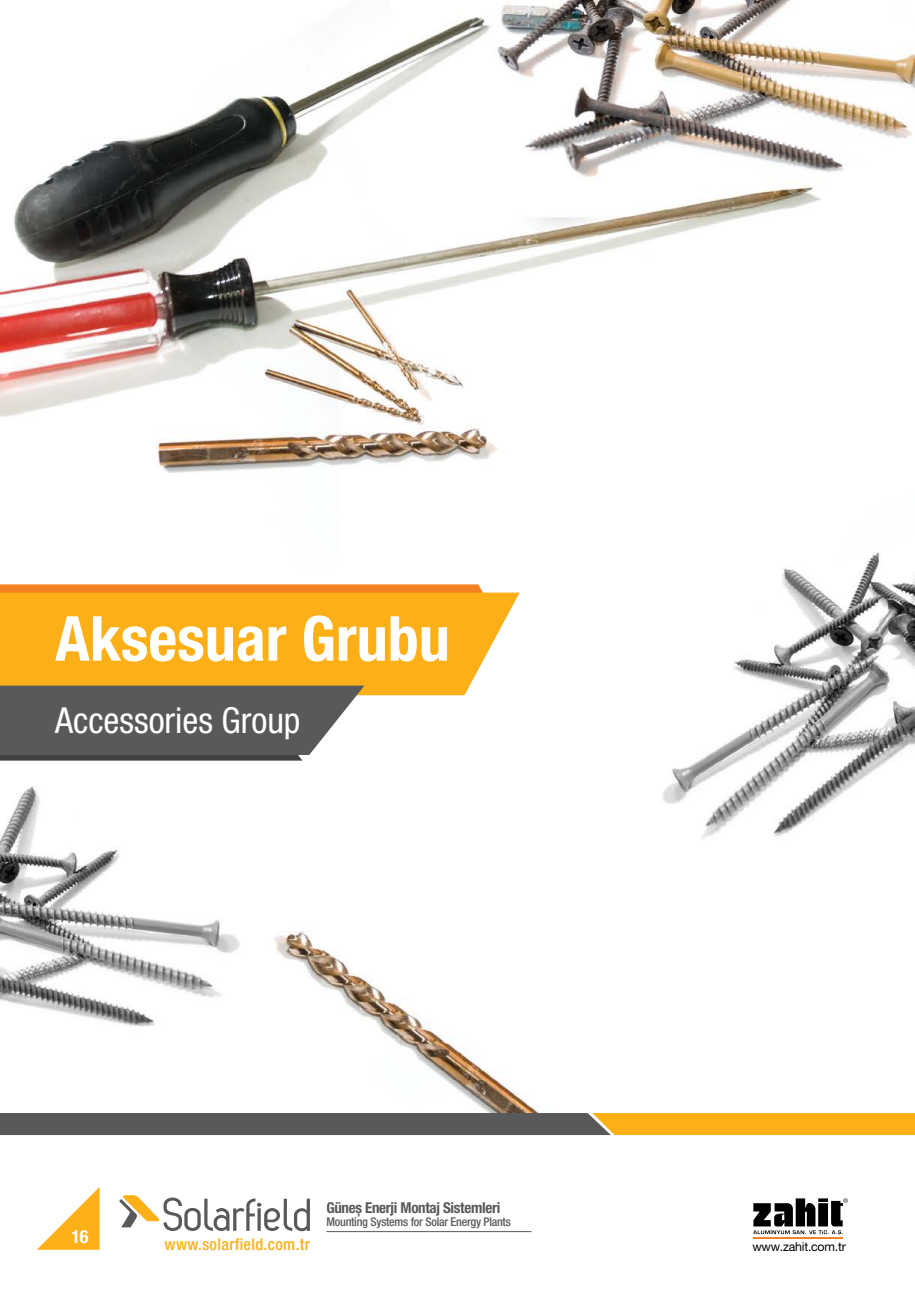
<style>
.page{position:relative;width:915px;height:1306px;background:#fff}
.page>*{position:absolute;margin:0;border:0;box-sizing:border-box;transform-origin:0 0}
.t1{font:700 condensed 62.1px "Helvetica Neue LT Pro";color:#fff}
.t2{font:condensed 35.85px "Helvetica Neue LT Pro";color:#fff}
.t3{font:700 condensed 18.15px "Helvetica Neue LT Pro";color:#fff}
.t4{font:500 condensed 16.35px "Helvetica Neue LT Pro";letter-spacing:.02em;color:#fcaf17}
.t5{font:700 condensed 15px "Helvetica Neue LT Pro";letter-spacing:-.02em;color:#58595b}
.t6{font:12.45px "Helvetica Neue LT Pro";letter-spacing:-.02em;color:#000}
.t7{font:500 condensed 12px "Helvetica Neue LT Pro";letter-spacing:-.02em;color:#58595b}
</style>
<div class="page">
<img style="left:0;top:0;width:914px;height:1136px">
<div style="left:0;top:1119px;width:913px;height:186px;background:#fff"></div>
<svg style="left:0;top:1112px;width:914px;height:22px;background:#957d4d"></svg>
<svg style="left:0;top:584px;width:498px;height:8px;background:#f58c32"></svg>
<div style="left:0;top:592px;width:519px;height:103px;background:#fcaf17"></div>
<svg style="left:0;top:685px;width:364px;height:75px;background:#656565"></svg>
<svg style="left:37px;top:1187px;width:63px;height:62px"></svg>
<hr style="left:326px;top:1231px;width:205px;height:1px;background:#58595b">
<svg style="left:119px;top:1195px;width:191px;height:36px"></svg>
<svg style="left:753px;top:1198px;width:94px;height:36px"></svg>
<hr style="left:753px;top:1236px;width:89px;height:2px;background:#f58220">
<h1 class="t1" style="left:55px;top:601px;width:396px">Aksesuar Grubu</h1>
<h2 class="t2" style="left:55px;top:699px;width:247px">Accessories Group</h2>
<p class="t5" style="left:326px;top:1198px;width:175px">Güneş Enerji Montaj Sistemleri</p>
<p class="t7" style="left:326px;top:1214px;width:186px">Mounting Systems for Solar Energy Plants</p>
<h3 class="t3" style="left:71px;top:1225px;width:19px">16</h3>
<h3 class="t4" style="left:164px;top:1234px;width:147px">www.solarfield.com.tr</h3>
<p class="t6" style="left:752px;top:1238px;width:95px">www.zahit.com.tr</p>
</div>
